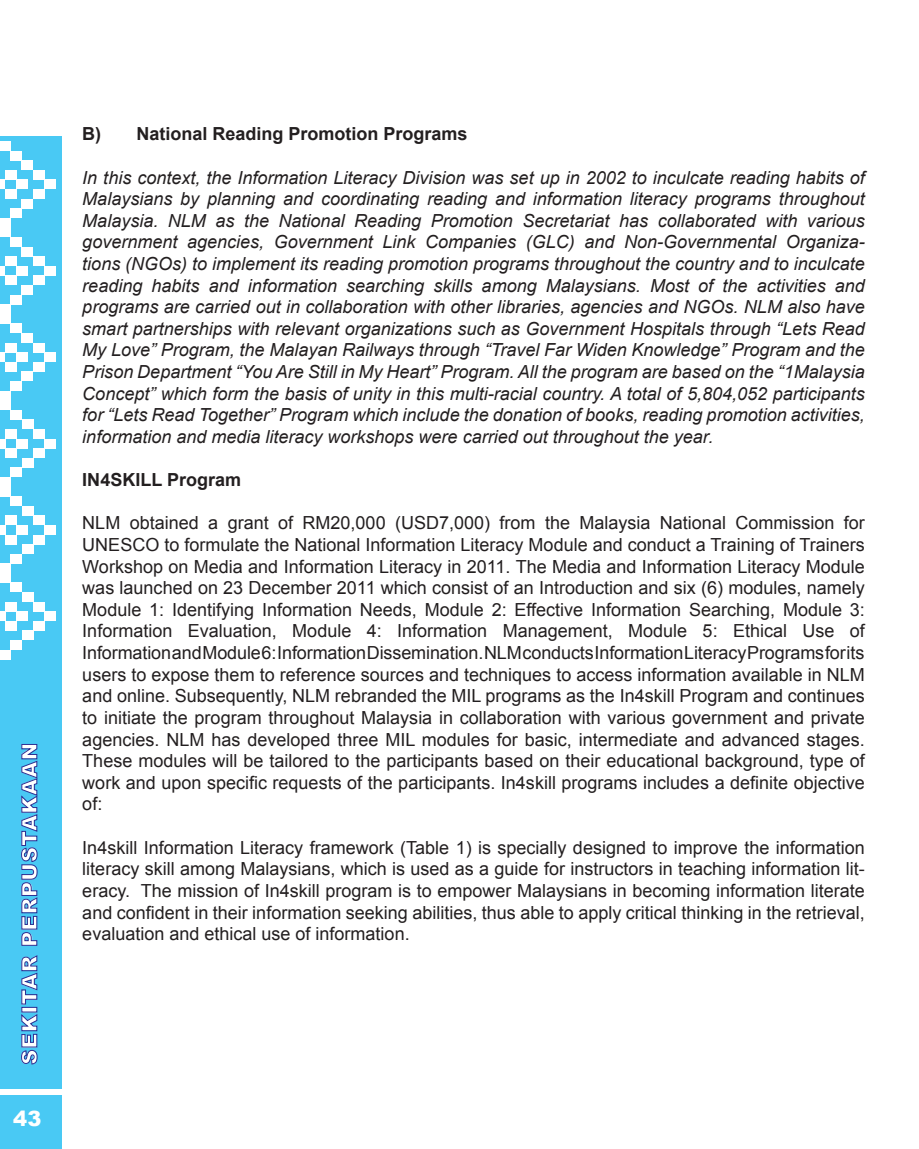
<style>
.page{position:relative;width:919px;height:1149px;background:#fff}
.page>*{position:absolute;margin:0;border:0;box-sizing:border-box;transform-origin:0 0}
.t1{font:900 21px "Arial";letter-spacing:.05em;color:#fff}
.t2{font:18px/21.6px "Arial";color:#231f20;text-align:justify}
.t3{font:italic 18px/21.6px "Arial";color:#231f20}
.t4{font:700 18px "Arial";color:#231f20}
</style>
<div class="page">
<div style="left:0;top:136px;width:61px;height:1012px;background:#49c9f4"></div>
<svg style="left:21px;top:1014px;width:16px;height:49px"></svg>
<div style="left:22px;top:1006px;width:15px;height:5px;border:1px solid #2e3092"></div>
<svg style="left:22px;top:955px;width:15px;height:48px"></svg>
<svg style="left:21px;top:744px;width:16px;height:201px"></svg>
<div style="left:0;top:1088px;width:61px;height:6px;background:#fff"></div>
<div style="left:0;top:141px;width:11px;height:10px;background:#fff"></div>
<div style="left:11px;top:151px;width:11px;height:9px;background:#fff"></div>
<div style="left:22px;top:199px;width:11px;height:9px;background:#fff"></div>
<div style="left:33px;top:189px;width:11px;height:10px;background:#fff"></div>
<div style="left:44px;top:179px;width:12px;height:10px;background:#fff"></div>
<div style="left:22px;top:160px;width:11px;height:10px;background:#fff"></div>
<div style="left:33px;top:170px;width:11px;height:9px;background:#fff"></div>
<div style="left:11px;top:208px;width:11px;height:10px;background:#fff"></div>
<div style="left:0;top:218px;width:11px;height:9px;background:#fff"></div>
<div style="left:16px;top:179px;width:11px;height:10px;background:#fff"></div>
<div style="left:5px;top:189px;width:11px;height:10px;background:#fff"></div>
<div style="left:5px;top:170px;width:11px;height:9px;background:#fff"></div>
<div style="left:0;top:179px;width:5px;height:10px;background:#fff"></div>
<div style="left:0;top:227px;width:11px;height:10px;background:#fff"></div>
<div style="left:11px;top:237px;width:11px;height:10px;background:#fff"></div>
<div style="left:22px;top:285px;width:11px;height:10px;background:#fff"></div>
<div style="left:33px;top:275px;width:11px;height:10px;background:#fff"></div>
<div style="left:44px;top:266px;width:12px;height:9px;background:#fff"></div>
<div style="left:22px;top:247px;width:11px;height:9px;background:#fff"></div>
<div style="left:33px;top:256px;width:11px;height:10px;background:#fff"></div>
<div style="left:11px;top:295px;width:11px;height:9px;background:#fff"></div>
<div style="left:0;top:304px;width:11px;height:10px;background:#fff"></div>
<div style="left:16px;top:266px;width:11px;height:9px;background:#fff"></div>
<div style="left:5px;top:275px;width:11px;height:10px;background:#fff"></div>
<div style="left:5px;top:256px;width:11px;height:10px;background:#fff"></div>
<div style="left:0;top:266px;width:5px;height:9px;background:#fff"></div>
<div style="left:0;top:314px;width:11px;height:9px;background:#fff"></div>
<div style="left:11px;top:323px;width:11px;height:10px;background:#fff"></div>
<div style="left:22px;top:371px;width:11px;height:10px;background:#fff"></div>
<div style="left:33px;top:362px;width:11px;height:9px;background:#fff"></div>
<div style="left:44px;top:352px;width:12px;height:10px;background:#fff"></div>
<div style="left:22px;top:333px;width:11px;height:10px;background:#fff"></div>
<div style="left:33px;top:343px;width:11px;height:9px;background:#fff"></div>
<div style="left:11px;top:381px;width:11px;height:9px;background:#fff"></div>
<div style="left:0;top:390px;width:11px;height:10px;background:#fff"></div>
<div style="left:16px;top:352px;width:11px;height:10px;background:#fff"></div>
<div style="left:5px;top:362px;width:11px;height:9px;background:#fff"></div>
<div style="left:5px;top:343px;width:11px;height:9px;background:#fff"></div>
<div style="left:0;top:352px;width:5px;height:10px;background:#fff"></div>
<div style="left:0;top:400px;width:11px;height:10px;background:#fff"></div>
<div style="left:11px;top:410px;width:11px;height:9px;background:#fff"></div>
<div style="left:22px;top:458px;width:11px;height:9px;background:#fff"></div>
<div style="left:33px;top:448px;width:11px;height:10px;background:#fff"></div>
<div style="left:44px;top:438px;width:12px;height:10px;background:#fff"></div>
<div style="left:22px;top:419px;width:11px;height:10px;background:#fff"></div>
<div style="left:33px;top:429px;width:11px;height:9px;background:#fff"></div>
<div style="left:11px;top:467px;width:11px;height:10px;background:#fff"></div>
<div style="left:0;top:477px;width:11px;height:9px;background:#fff"></div>
<div style="left:16px;top:438px;width:12px;height:10px;background:#fff"></div>
<div style="left:5px;top:448px;width:11px;height:10px;background:#fff"></div>
<div style="left:5px;top:429px;width:11px;height:9px;background:#fff"></div>
<div style="left:0;top:438px;width:5px;height:10px;background:#fff"></div>
<div style="left:0;top:486px;width:11px;height:10px;background:#fff"></div>
<div style="left:11px;top:496px;width:11px;height:10px;background:#fff"></div>
<div style="left:22px;top:544px;width:11px;height:10px;background:#fff"></div>
<div style="left:33px;top:534px;width:11px;height:10px;background:#fff"></div>
<div style="left:44px;top:525px;width:12px;height:9px;background:#fff"></div>
<div style="left:22px;top:506px;width:11px;height:9px;background:#fff"></div>
<div style="left:33px;top:515px;width:11px;height:10px;background:#fff"></div>
<div style="left:11px;top:554px;width:11px;height:9px;background:#fff"></div>
<div style="left:0;top:563px;width:11px;height:10px;background:#fff"></div>
<div style="left:16px;top:525px;width:12px;height:9px;background:#fff"></div>
<div style="left:5px;top:534px;width:11px;height:10px;background:#fff"></div>
<div style="left:5px;top:515px;width:11px;height:10px;background:#fff"></div>
<div style="left:0;top:525px;width:5px;height:9px;background:#fff"></div>
<div style="left:0;top:573px;width:11px;height:9px;background:#fff"></div>
<div style="left:11px;top:582px;width:11px;height:10px;background:#fff"></div>
<div style="left:22px;top:630px;width:11px;height:10px;background:#fff"></div>
<div style="left:33px;top:620px;width:11px;height:10px;background:#fff"></div>
<div style="left:44px;top:611px;width:12px;height:9px;background:#fff"></div>
<div style="left:22px;top:592px;width:11px;height:9px;background:#fff"></div>
<div style="left:33px;top:601px;width:11px;height:10px;background:#fff"></div>
<div style="left:11px;top:640px;width:11px;height:9px;background:#fff"></div>
<div style="left:0;top:649px;width:11px;height:10px;background:#fff"></div>
<div style="left:16px;top:611px;width:12px;height:9px;background:#fff"></div>
<div style="left:5px;top:620px;width:11px;height:10px;background:#fff"></div>
<div style="left:5px;top:601px;width:11px;height:10px;background:#fff"></div>
<div style="left:0;top:611px;width:5px;height:9px;background:#fff"></div>
<p class="t1" style="left:14px;top:1064px;width:323px;rotate:-90deg">SEKITAR PERPUSTAKAAN</p>
<p class="t1" style="left:13px;top:1102px;width:30px">43</p>
<p class="t4" style="left:82px;top:122px;width:387px">B) National Reading Promotion Programs</p>
<p class="t3" style="left:82px;top:166px;width:784px">In this context, the Information Literacy Division was set up in 2002 to inculcate reading habits of<br>Malaysians by planning and coordinating reading and information literacy programs throughout</p>
<p class="t3" style="left:82px;top:210px;width:784px">Malaysia. NLM as the National Reading Promotion Secretariat has collaborated with various</p>
<p class="t3" style="left:82px;top:231px;width:784px">government agencies, Government Link Companies (GLC) and Non-Governmental Organiza&shy;tions (NGOs) to implement its reading promotion programs throughout the country and to inculcate</p>
<p class="t3" style="left:82px;top:274px;width:784px">reading habits and information searching skills among Malaysians. Most of the activities and</p>
<p class="t3" style="left:82px;top:296px;width:784px;text-align:justify">programs are carried out in collaboration with other libraries, agencies and NGOs. NLM also have smart partnerships with relevant organizations such as Government Hospitals through “Lets Read My Love” Program, the Malayan Railways through “Travel Far Widen Knowledge” Program and the Prison Department “You Are Still in My Heart” Program. All the program are based on the “1Malaysia Concept” which form the basis of unity in this multi-racial country. A total of 5,804,052 participants for “Lets Read Together” Program which include the donation of books, reading promotion activities, information and media literacy workshops were carried out throughout the year.</p>
<p class="t4" style="left:82px;top:467px;width:160px">IN4SKILL Program</p>
<p class="t2" style="left:82px;top:512px;width:784px">NLM obtained a grant of RM20,000 (USD7,000) from the Malaysia National Commission for</p>
<p class="t2" style="left:82px;top:534px;width:784px">UNESCO to formulate the National Information Literacy Module and conduct a Training of Trainers Workshop on Media and Information Literacy in 2011. The Media and Information Literacy Module was launched on 23 December 2011 which consist of an Introduction and six (6) modules, namely Module 1: Identifying Information Needs, Module 2: Effective Information Searching, Module 3:</p>
<p class="t2" style="left:82px;top:620px;width:784px">Information Evaluation, Module 4: Information Management, Module 5: Ethical Use of</p>
<p class="t2" style="left:82px;top:642px;width:783px">Information and Module 6: Information Dissemination. NLM conducts Information Literacy Programs for its</p>
<p class="t2" style="left:82px;top:663px;width:784px">users to expose them to reference sources and techniques to access information available in NLM and online. Subsequently, NLM rebranded the MIL programs as the In4skill Program and continues to initiate the program throughout Malaysia in collaboration with various government and private agencies. NLM has developed three MIL modules for basic, intermediate and advanced stages.<br>These modules will be tailored to the participants based on their educational background, type of work and upon specific requests of the participants. In4skill programs includes a definite objective of:</p>
<p class="t2" style="left:82px;top:836px;width:784px">In4skill Information Literacy framework (Table 1) is specially designed to improve the information literacy skill among Malaysians, which is used as a guide for instructors in teaching information lit&shy;eracy. The mission of In4skill program is to empower Malaysians in becoming information literate and confident in their information seeking abilities, thus able to apply critical thinking in the retrieval, evaluation and ethical use of information.</p>
</div>
